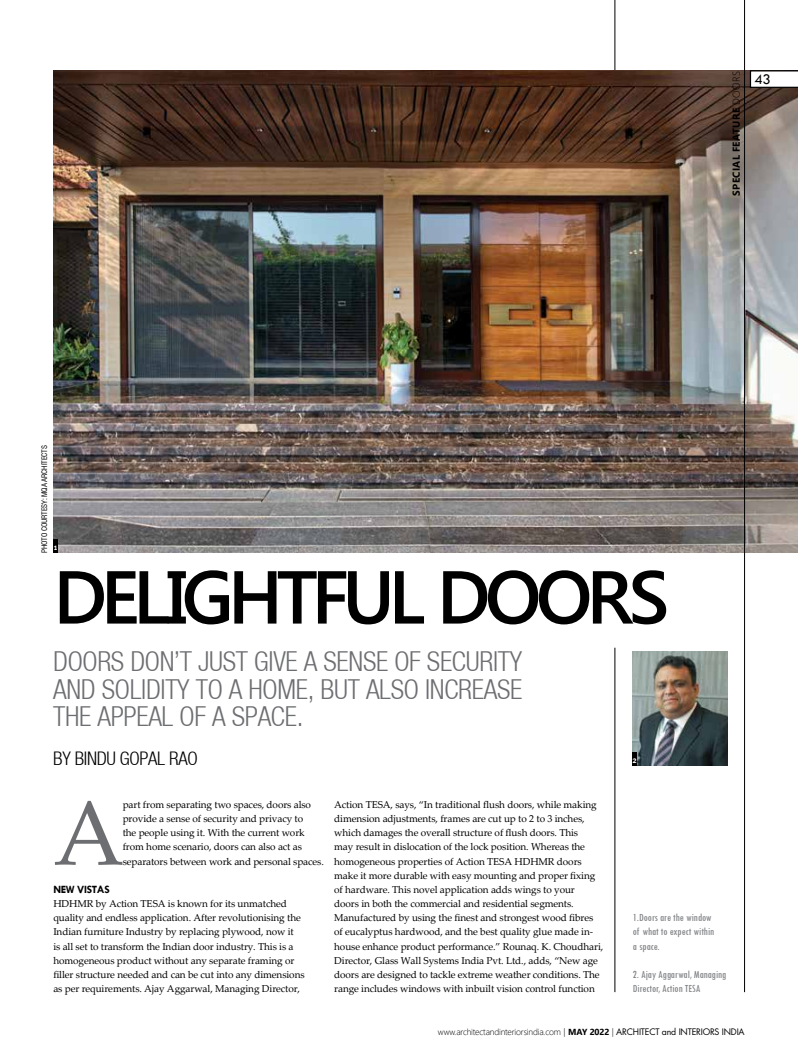
<style>
.page{position:relative;width:798px;height:1063px;background:#fff}
.page>*{position:absolute;margin:0;border:0;box-sizing:border-box;transform-origin:0 0}
.t1{font:91.38px "Palatino Linotype";color:#6d6e71}
.t2{font:600 74.75px "Segoe UI";letter-spacing:-.08em;color:#000}
.t3{font:27.5px/27.5px "Heavenetica Cond 4 Lt SH";letter-spacing:-.01em;color:#6d6e71;text-align:justify}
.t4{font:18.75px "Heavenetica Cond 4 Lt SH";letter-spacing:-.015em;color:#000}
.t5{font:15px "Tw Cen";color:#000}
.t6{font:condensed 11.25px/14.1px "Tw Cen";color:#808285}
.t7{font:700 11.25px "Tw Cen";letter-spacing:-.025em;color:#000}
.t8{font:10px/14.1px "Palatino Linotype";letter-spacing:-.01em;color:#000}
.t9{font:700 10px "Segoe UI";letter-spacing:.035em;color:#000}
.t10{font:300 8.75px "Segoe UI";letter-spacing:-.02em;color:#000}
.t11{font:700 8.75px "Meta Cond";color:#fff}
.t12{font:condensed 7.38px "Swiss 721 BT";letter-spacing:-.025em;color:#000}
.s1{font-weight:300}
.s2{font-family:"Futura"}
.s3{font-weight:700}
.s4{font-family:"Futura";font-weight:400}
</style>
<div class="page">
<hr style="left:614px;top:0;width:1px;height:71px;background:#000">
<img style="left:53px;top:70px;width:744px;height:483px">
<hr style="left:614px;top:648px;width:1px;height:344px;background:#000">
<hr style="left:744px;top:0;width:1px;height:992px;background:#000">
<svg style="left:749px;top:70px;width:48px;height:18px"></svg>
<div style="left:53px;top:539px;width:5px;height:14px;background:#000"></div>
<img style="left:632px;top:652px;width:95px;height:113px">
<hr style="left:632px;top:752px;width:4px;height:13px;background:#000">
<p class="t9" style="left:726px;top:196px;width:126px;rotate:-90deg">SPECIAL FEATURE <span class="s1">DOORS</span></p>
<h3 class="t5" style="left:754px;top:71px;width:18px">43</h3>
<p class="t12" style="left:40px;top:553px;width:109px;rotate:-90deg">PHOTO COURTESY: MQA ARCHITECTS</p>
<p class="t11" style="left:54px;top:542px;width:5px">1</p>
<h2 class="t2" style="left:53px;top:545px;width:617px">DELIGHTFUL DOORS</h2>
<h3 class="t3" style="left:53px;top:647px;width:470px">DOORS DON’T JUST GIVE A SENSE OF SECURITY AND SOLIDITY TO A HOME, BUT ALSO INCREASE THE APPEAL OF A SPACE.</h3>
<h3 class="t4" style="left:53px;top:747px;width:146px">BY BINDU GOPAL RAO</h3>
<h1 class="t1" style="left:53px;top:769px;width:73px">A</h1>
<p class="t8" style="left:123px;top:797px;width:202px">part from separating two spaces, doors also provide a sense of security and privacy to<br>the people using it. With the current work from home scenario, doors can also act as separators between work and personal spaces.</p>
<p class="t7" style="left:53px;top:883px;width:58px">NEW VISTAS</p>
<p class="t8" style="left:53px;top:896px;width:253px">HDHMR by Action TESA is known for its unmatched quality and endless application. After revolutionising the Indian furniture Industry by replacing plywood, now it<br>is all set to transform the Indian door industry. This is a homogeneous product without any separate framing or filler structure needed and can be cut into any dimensions as per requirements. Ajay Aggarwal, Managing Director,</p>
<p class="t8" style="left:334px;top:797px;width:270px">Action TESA, says, “In traditional flush doors, while making dimension adjustments, frames are cut up to 2 to 3 inches, which damages the overall structure of flush doors. This<br>may result in dislocation of the lock position. Whereas the homogeneous properties of Action TESA HDHMR doors make it more durable with easy mounting and proper fixing of hardware. This novel application adds wings to your<br>doors in both the commercial and residential segments.<br>Manufactured by using the finest and strongest wood fibres of eucalyptus hardwood, and the best quality glue made in&shy;house enhance product performance.” Rounaq. K. Choudhari, Director, Glass Wall Systems India Pvt. Ltd., adds, “New age doors are designed to tackle extreme weather conditions. The range includes windows with inbuilt vision control function</p>
<p class="t11" style="left:632px;top:754px;width:6px">2</p>
<p class="t6" style="left:632px;top:910px;width:83px">1.Doors are the window of what to expect within a space.</p>
<p class="t6" style="left:632px;top:967px;width:95px">2. Ajay Aggarwal, Managing<br>Director, Action TESA</p>
<p class="t10" style="left:438px;top:1023px;width:308px">www.architectandinteriorsindia.com <span class="s2">|</span> <span class="s3">MAY 2022</span> <span class="s2">|</span> <span class="s4">ARCHITECT and INTERIORS INDIA</span></p>
</div>
